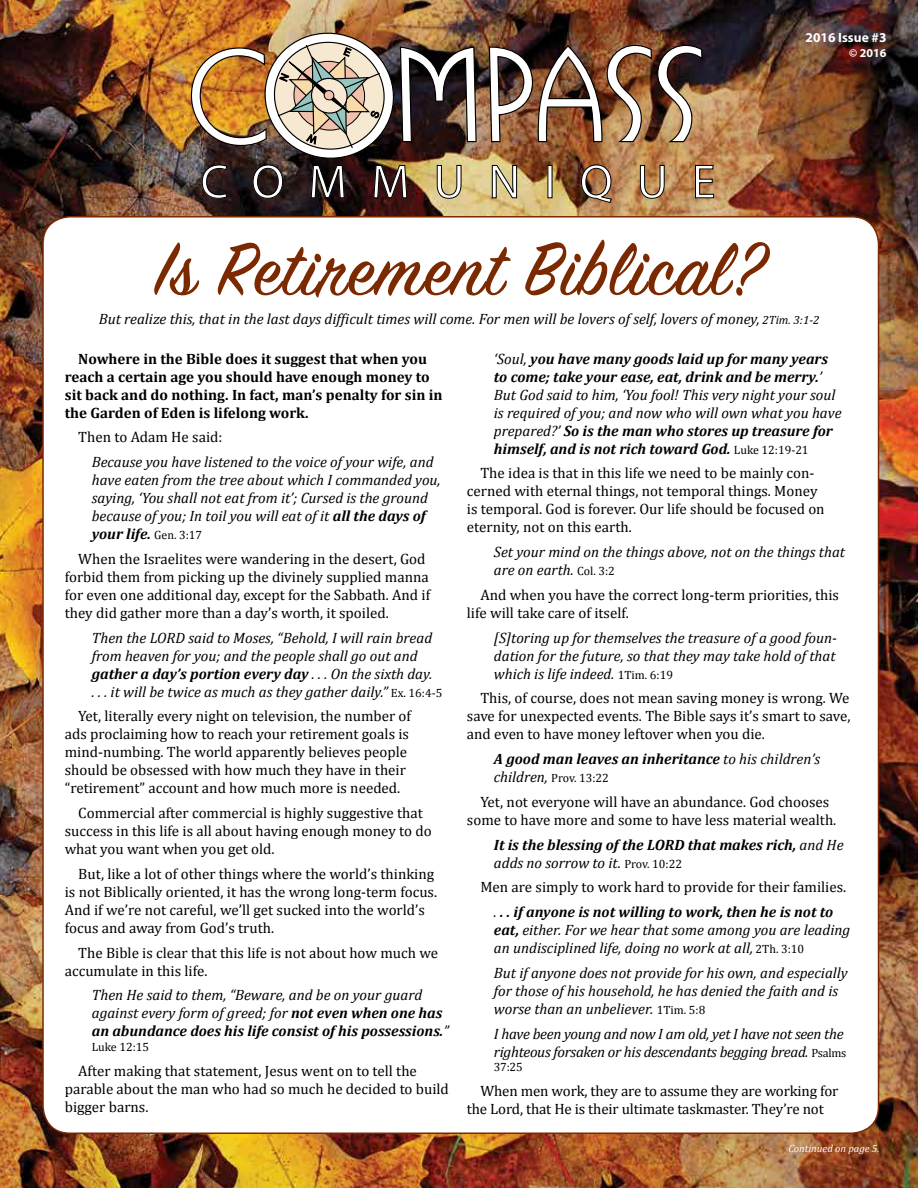
<style>
.page{position:relative;width:918px;height:1188px;background:#fff}
.page>*{position:absolute;margin:0;border:0;box-sizing:border-box;transform-origin:0 0}
.t1{font:82.5px "Sign Painter House Script";letter-spacing:.02em;color:#7b2900}
.t2{font:48px "Myriad Pro";letter-spacing:.5em;color:#fff}
.t3{font:15px/18px "Cambria";color:#000}
.t4{font:italic 15px/18px "Cambria";color:#000}
.t5{font:italic 700 15px/18px "Cambria";color:#000}
.t6{font:700 15px/18px "Cambria";color:#000}
.t7{font:italic 15px/18px "Cambria";letter-spacing:-.02em;color:#000}
.t8{font:700 13.5px "Myriad Pro";color:#fff}
.t9{font:12px "Cambria";color:#000}
.t10{font:700 12px "Myriad Pro";color:#fff}
.t11{font:italic 10.5px "Cambria";color:#fff}
.s1{font-size:12px}
.s2{font-weight:700}
.s3{font-style:normal;font-size:12px}
.s4{font-weight:400}
.s5{font-weight:400;font-style:normal;font-size:12px}
.s6{font-style:italic;font-size:15px}
.s7{font-style:italic}
.s8{font-weight:700;font-style:italic}
</style>
<div class="page">
<img style="left:0;top:0;width:918px;height:1188px">
<div style="left:43px;top:217px;width:836px;height:916px;background:#fff;border-radius:27px"></div>
<img style="left:488px;top:44px;width:215px;height:99px">
<img style="left:190px;top:27px;width:287px;height:172px">
<svg style="left:491px;top:164px;width:27px;height:35px"></svg>
<svg style="left:580px;top:164px;width:32px;height:40px"></svg>
<svg style="left:639px;top:164px;width:26px;height:35px"></svg>
<svg style="left:695px;top:164px;width:20px;height:35px"></svg>
<h2 class="t2" style="left:201px;top:152px;width:516px">COMMUNIQUE</h2>
<p class="t8" style="left:806px;top:28px;width:82px">2016 Issue #3</p>
<p class="t10" style="left:849px;top:45px;width:39px">© 2016</p>
<h1 class="t1" style="left:155px;top:219px;width:609px">Is Retirement Biblical?</h1>
<p class="t4" style="left:99px;top:310px;width:722px">But realize this, that in the last days difficult times will come. For men will be lovers of self, lovers of money, <span class="s1">2Tim. 3:1-2</span></p>
<p class="t6" style="left:65px;top:349px;width:379px;text-indent:14px">Nowhere in the Bible does it suggest that when you reach a certain age you should have enough money to sit back and do nothing. In fact, man’s penalty for sin in the Garden of Eden is lifelong work.</p>
<p class="t3" style="left:78px;top:428px;width:146px">Then to Adam He said:</p>
<p class="t4" style="left:92px;top:453px;width:350px">Because you have listened to the voice of your wife, and have eaten from the tree about which I commanded you, saying, ‘You shall not eat from it’; Cursed is the ground because of you; In toil you will eat of it <span class="s2">all the days of your life.</span> <span class="s3">Gen. 3:17</span></p>
<p class="t3" style="left:65px;top:550px;width:367px;text-indent:14px">When the Israelites were wandering in the desert, God forbid them from picking up the divinely supplied manna for even one additional day, except for the Sabbath. And if they did gather more than a day’s worth, it spoiled.</p>
<p class="t4" style="left:92px;top:628px;width:352px">Then the LORD said to Moses, “Behold, I will rain bread from heaven for you; and the people shall go out and <span class="s2">gather a day’s portion every day</span> . . . On the sixth day.<br>. . . it will be twice as much as they gather daily.” <span class="s3">Ex. 16:4-5</span></p>
<p class="t3" style="left:65px;top:707px;width:348px;text-indent:14px">Yet, literally every night on television, the number of ads proclaiming how to reach your retirement goals is mind-numbing. The world apparently believes people should be obsessed with how much they have in their “retirement” account and how much more is needed.</p>
<p class="t3" style="left:65px;top:804px;width:368px;text-indent:14px">Commercial after commercial is highly suggestive that success in this life is all about having enough money to do what you want when you get old.</p>
<p class="t3" style="left:65px;top:865px;width:374px;text-indent:14px">But, like a lot of other things where the world’s thinking is not Biblically oriented, it has the wrong long-term focus.<br>And if we’re not careful, we’ll get sucked into the world’s focus and away from God’s truth.</p>
<p class="t3" style="left:65px;top:944px;width:375px;text-indent:14px">The Bible is clear that this life is not about how much we accumulate in this life.</p>
<p class="t4" style="left:92px;top:986px;width:359px">Then He said to them, “Beware, and be on your guard against every form of greed; for <span class="s2">not even when one has an abundance does his life consist of his possessions.</span>”</p>
<p class="t9" style="left:92px;top:1040px;width:59px">Luke 12:15</p>
<p class="t3" style="left:65px;top:1061px;width:386px;text-indent:14px">After making that statement, Jesus went on to tell the parable about the man who had so much he decided to build bigger barns.</p>
<p class="t5" style="left:494px;top:349px;width:349px"><span class="s4">‘Soul,</span> you have many goods laid up for many years to come; take your ease, eat, drink and be merry.<span class="s4">’ But God said to him, ‘You fool! This very night your soul is required of you; and now who will own what you have prepared?’</span> So is the man who stores up treasure for himself, and is not rich toward God. <span class="s5">Luke 12:19-21</span></p>
<p class="t3" style="left:467px;top:464px;width:359px;text-indent:14px">The idea is that in this life we need to be mainly con&shy;cerned with eternal things, not temporal things. Money is temporal. God is forever. Our life should be focused on eternity, not on this earth.</p>
<p class="t4" style="left:494px;top:543px;width:353px">Set your mind on the things above, not on the things that are on earth. <span class="s3">Col. 3:2</span></p>
<p class="t3" style="left:467px;top:586px;width:374px;text-indent:14px">And when you have the correct long-term priorities, this life will take care of itself.</p>
<p class="t4" style="left:494px;top:628px;width:345px;text-align:justify">[S]toring up for themselves the treasure of a good foun&shy;dation for the future, so that they may take hold of that which is life indeed. <span class="s3">1Tim. 6:19</span></p>
<p class="t3" style="left:467px;top:689px;width:385px;text-align:justify;text-indent:14px">This, of course, does not mean saving money is wrong. We save for unexpected events. The Bible says it’s smart to save, and even to have money leftover when you die.</p>
<p class="t5" style="left:494px;top:750px;width:328px">A good man leaves an inheritance <span class="s4">to his children’s</span></p>
<p class="t9" style="left:494px;top:771px;width:117px"><span class="s6">children,</span> Prov. 13:22</p>
<p class="t3" style="left:467px;top:793px;width:371px;text-align:center">Yet, not everyone will have an abundance. God chooses some to have more and some to have less material wealth.</p>
<p class="t5" style="left:494px;top:835px;width:351px">It is the blessing of the LORD that makes rich, <span class="s4">and He adds no sorrow to it.</span> <span class="s5">Prov. 10:22</span></p>
<p class="t3" style="left:480px;top:875px;width:367px;line-height:24.8px;text-align:center">Men are simply to work hard to provide for their families. <span class="s7">.</span> <span class="s8">. . if anyone is not willing to work, then he is not to</span></p>
<p class="t4" style="left:494px;top:921px;width:358px"><span class="s2">eat,</span> either. For we hear that some among you are leading an undisciplined life, doing no work at all, <span class="s3">2Th. 3:10</span></p>
<p class="t4" style="left:494px;top:964px;width:355px">But if anyone does not provide for his own, and especially for those of his household, he has denied the faith and is worse than an unbeliever. <span class="s3">1Tim. 5:8</span></p>
<p class="t7" style="left:494px;top:1024px;width:354px">I have been young and now I am old, yet I have not seen the righteous forsaken or his descendants begging bread. <span class="s3">Psalms</span></p>
<p class="t9" style="left:494px;top:1060px;width:30px">37:25</p>
<p class="t3" style="left:467px;top:1082px;width:373px;text-indent:14px">When men work, they are to assume they are working for the Lord, that He is their ultimate taskmaster. They’re not</p>
<p class="t11" style="left:788px;top:1142px;width:93px">Continued on page 5.</p>
</div>
